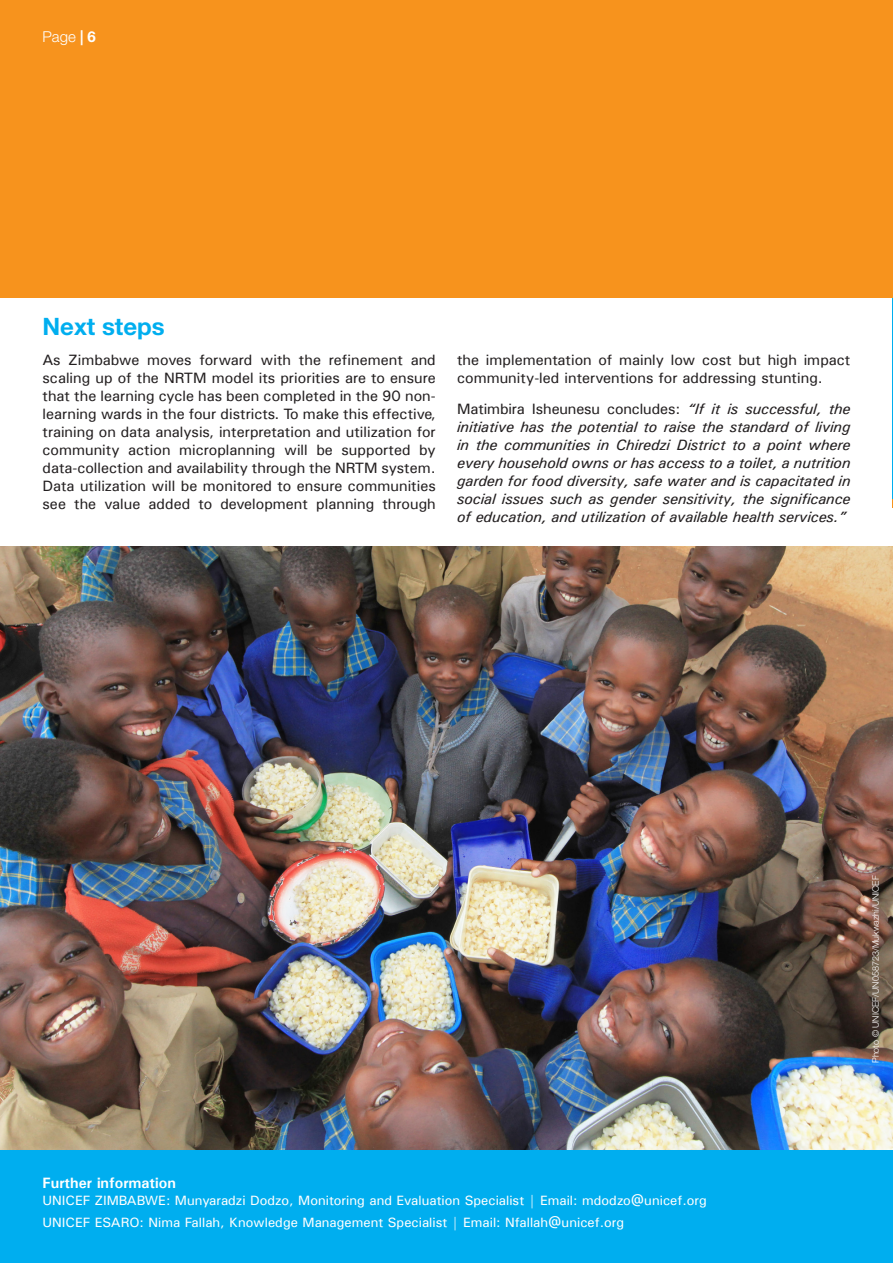
<style>
.page{position:relative;width:893px;height:1263px;background:#fff}
.page>*{position:absolute;margin:0;border:0;box-sizing:border-box;transform-origin:0 0}
.t1{font:700 24px "Helvetica Neue";color:#00aeef}
.t2{font:15px/18px "Univers";color:#231f20;text-align:justify}
.t3{font:italic 500 15px/18px "Univers";letter-spacing:-.01em;color:#231f20;text-align:justify}
.t4{font:700 15px "Univers";color:#fff}
.t5{font:300 15px "Helvetica Neue";color:#fff}
.t6{font:13.5px/22.2px "Univers";color:#fff}
.t7{font:300 9px "Helvetica Neue";color:#fff}
.s1{font-weight:700}
.s2{font-weight:400;font-style:normal}
</style>
<div class="page">
<img style="left:0;top:546px;width:893px;height:604px">
<div style="left:0;top:0;width:893px;height:297px;background:#f7931d"></div>
<div style="left:0;top:1150px;width:893px;height:113px;background:#00aeef"></div>
<p class="t5" style="left:43px;top:27px;width:55px">Page <span class="s1">| 6</span></p>
<h1 class="t1" style="left:43px;top:311px;width:124px">Next steps</h1>
<p class="t2" style="left:43px;top:351px;width:395px">As Zimbabwe moves forward with the refinement and scaling up of the NRTM model its priorities are to ensure that the learning cycle has been completed in the 90 non&shy;learning wards in the four districts. To make this effective, training on data analysis, interpretation and utilization for community action microplanning will be supported by data-collection and availability through the NRTM system.<br>Data utilization will be monitored to ensure communities see the value added to development planning through</p>
<p class="t2" style="left:457px;top:351px;width:395px">the implementation of mainly low cost but high impact community-led interventions for addressing stunting.</p>
<p class="t3" style="left:457px;top:400px;width:395px"><span class="s2">Matimbira Isheunesu concludes:</span> “If it is successful, the initiative has the potential to raise the standard of living in the communities in Chiredzi District to a point where every household owns or has access to a toilet, a nutrition garden for food diversity, safe water and is capacitated in social issues such as gender sensitivity, the significance of education, and utilization of available health services.”</p>
<p class="t4" style="left:43px;top:1173px;width:135px">Further information</p>
<p class="t6" style="left:43px;top:1188px;width:666px">UNICEF ZIMBABWE: Munyaradzi Dodzo, Monitoring and Evaluation Specialist | Email: mdodzo@unicef.org<br>UNICEF ESARO: Nima Fallah, Knowledge Management Specialist | Email: Nfallah@unicef.org</p>
<p class="t7" style="left:870px;top:1063px;width:189px;rotate:-90deg">Photo © UNICEF/UN058723/Mukwazhi/UNICEF</p>
</div>
